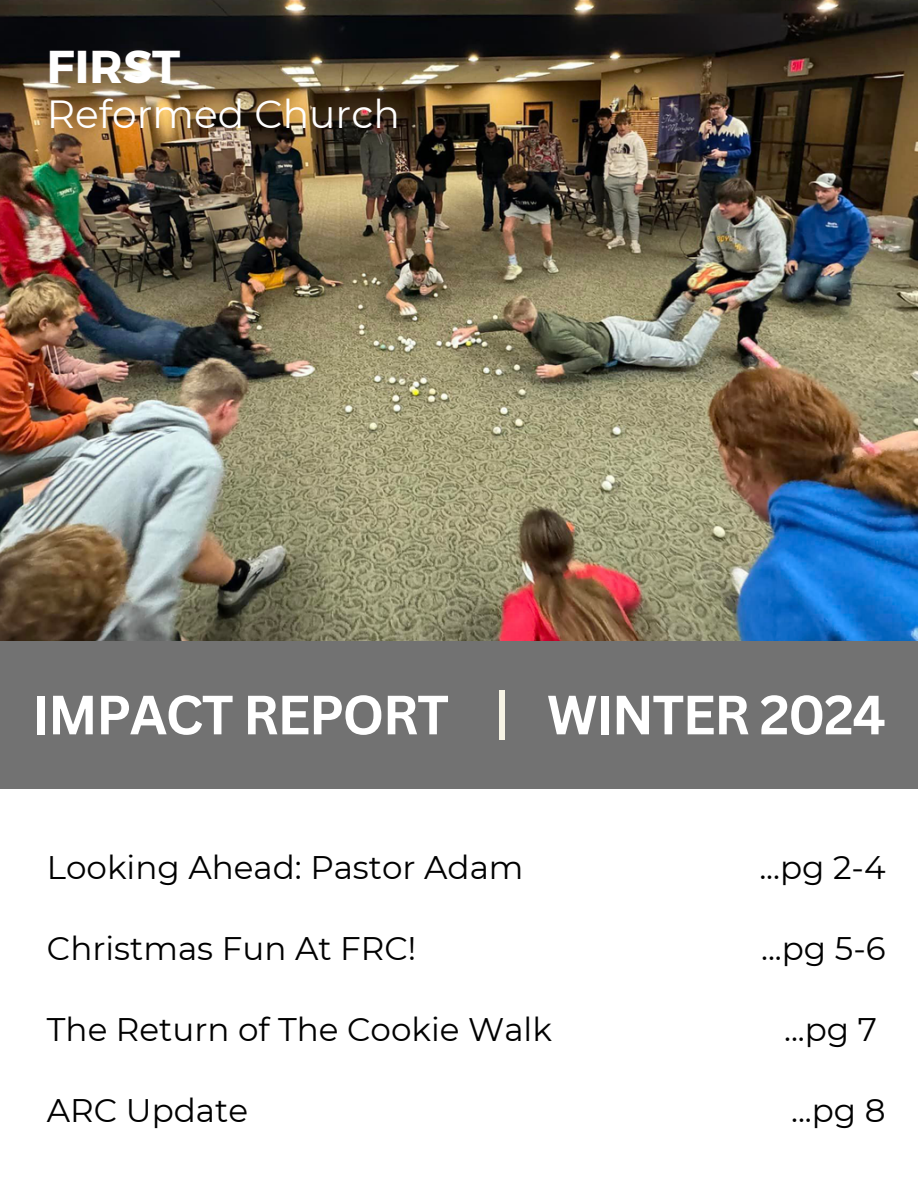
<style>
.page{position:relative;width:918px;height:1188px;background:#fff}
.page>*{position:absolute;margin:0;border:0;box-sizing:border-box;transform-origin:0 0}
.t1{font:700 54px "Canva Sans";letter-spacing:-.03em;color:#fff}
.t2{font:700 46.05px "Montserrat";color:#fff}
.t3{font:39.15px "Montserrat";color:#fff}
.t4{font:32.55px "Montserrat";color:#000}
</style>
<div class="page">
<img style="left:0;top:0;width:918px;height:641px">
<div style="left:0;top:641px;width:918px;height:147px;background:#727272"></div>
<div style="left:499px;top:690px;width:6px;height:50px;background:#f6f3e4"></div>
<h2 class="t2" style="left:47px;top:37px;width:135px">FIRST</h2>
<h3 class="t3" style="left:47px;top:90px;width:354px">Reformed Church</h3>
<p class="t1" style="left:32px;top:677px;width:419px">IMPACT REPORT</p>
<p class="t1" style="left:547px;top:677px;width:340px">WINTER 2024</p>
<h1 class="t4" style="left:47px;top:847px;width:478px">Looking Ahead: Pastor Adam</h1>
<p class="t4" style="left:759px;top:847px;width:128px">...pg 2-4</p>
<p class="t4" style="left:47px;top:928px;width:371px">Christmas Fun At FRC!</p>
<p class="t4" style="left:761px;top:928px;width:126px">...pg 5-6</p>
<p class="t4" style="left:47px;top:1009px;width:507px">The Return of The Cookie Walk</p>
<p class="t4" style="left:784px;top:1009px;width:94px">...pg 7</p>
<p class="t4" style="left:47px;top:1090px;width:203px">ARC Update</p>
<p class="t4" style="left:791px;top:1090px;width:96px">...pg 8</p>
</div>
